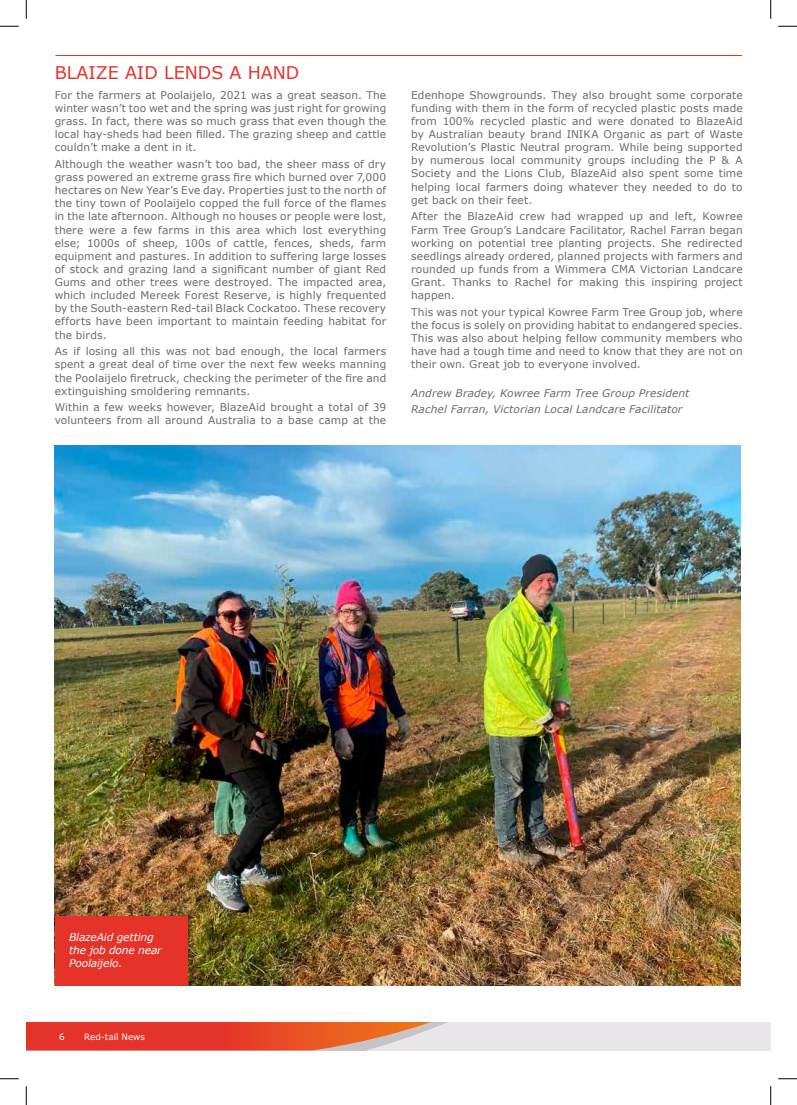
<style>
.page{position:relative;width:797px;height:1105px;background:#fff}
.page>*{position:absolute;margin:0;border:0;box-sizing:border-box;transform-origin:0 0}
.t1{font:17.5px "Verdana";color:#e63329}
.t2{font:10.62px/13.1px "Verdana";letter-spacing:.01em;color:#6b6b6a;text-align:justify}
.t3{font:italic 10.62px/16.6px "Verdana";letter-spacing:.005em;color:#6b6b6a}
.t4{font:italic 10.62px/13.1px "Verdana";letter-spacing:-.015em;color:#fff}
.t5{font:8.75px "Verdana";color:#fff}
</style>
<div class="page">
<hr style="left:56px;top:55px;width:686px;height:1px;background:#e63329">
<svg style="left:26px;top:1022px;width:744px;height:28px;background:#e6958a"></svg>
<img style="left:55px;top:446px;width:685px;height:539px">
<div style="left:55px;top:916px;width:132px;height:69px;background:#e63329"></div>
<svg style="left:0;top:25px;width:19px;height:2px"></svg>
<svg style="left:778px;top:25px;width:19px;height:2px"></svg>
<svg style="left:0;top:1078px;width:19px;height:1px"></svg>
<svg style="left:778px;top:1078px;width:19px;height:1px"></svg>
<svg style="left:25px;top:0;width:2px;height:19px"></svg>
<svg style="left:25px;top:1086px;width:2px;height:19px"></svg>
<svg style="left:770px;top:0;width:1px;height:19px"></svg>
<svg style="left:770px;top:1086px;width:1px;height:19px"></svg>
<h1 class="t1" style="left:55px;top:61px;width:246px">BLAIZE AID LENDS A HAND</h1>
<p class="t2" style="left:55px;top:89px;width:333px">For the farmers at Poolaijelo, 2021 was a great season. The winter wasn’t too wet and the spring was just right for growing grass. In fact, there was so much grass that even though the local hay-sheds had been filled. The grazing sheep and cattle couldn’t make a dent in it.</p>
<p class="t2" style="left:55px;top:158px;width:333px">Although the weather wasn’t too bad, the sheer mass of dry grass powered an extreme grass fire which burned over 7,000 hectares on New Year’s Eve day. Properties just to the north of the tiny town of Poolaijelo copped the full force of the flames in the late afternoon. Although no houses or people were lost, there were a few farms in this area which lost everything else; 1000s of sheep, 100s of cattle, fences, sheds, farm equipment and pastures. In addition to suffering large losses of stock and grazing land a significant number of giant Red Gums and other trees were destroyed. The impacted area, which included Mereek Forest Reserve, is highly frequented by the South-eastern Red-tail Black Cockatoo. These recovery efforts have been important to maintain feeding habitat for the birds.</p>
<p class="t2" style="left:55px;top:345px;width:333px">As if losing all this was not bad enough, the local farmers spent a great deal of time over the next few weeks manning the Poolaijelo firetruck, checking the perimeter of the fire and extinguishing smoldering remnants.</p>
<p class="t2" style="left:55px;top:401px;width:333px">Within a few weeks however, BlazeAid brought a total of 39 volunteers from all around Australia to a base camp at the</p>
<p class="t2" style="left:411px;top:88px;width:333px">Edenhope Showgrounds. They also brought some corporate funding with them in the form of recycled plastic posts made from 100% recycled plastic and were donated to BlazeAid by Australian beauty brand INIKA Organic as part of Waste Revolution’s Plastic Neutral program. While being supported by numerous local community groups including the P &amp; A Society and the Lions Club, BlazeAid also spent some time helping local farmers doing whatever they needed to do to get back on their feet.</p>
<p class="t2" style="left:411px;top:210px;width:333px">After the BlazeAid crew had wrapped up and left, Kowree Farm Tree Group’s Landcare Facilitator, Rachel Farran began working on potential tree planting projects. She redirected seedlings already ordered, planned projects with farmers and rounded up funds from a Wimmera CMA Victorian Landcare Grant. Thanks to Rachel for making this inspiring project happen.</p>
<p class="t2" style="left:411px;top:306px;width:333px">This was not your typical Kowree Farm Tree Group job, where the focus is solely on providing habitat to endangered species.<br>This was also about helping fellow community members who have had a tough time and need to know that they are not on their own. Great job to everyone involved.</p>
<p class="t3" style="left:411px;top:385px;width:280px">Andrew Bradey, Kowree Farm Tree Group President<br>Rachel Farran, Victorian Local Landcare Facilitator</p>
<p class="t4" style="left:69px;top:930px;width:94px">BlazeAid getting the job done near<br>Poolaijelo.</p>
<p class="t5" style="left:59px;top:1031px;width:7px">26</p>
<p class="t5" style="left:84px;top:1031px;width:62px">Red-tail News</p>
</div>
